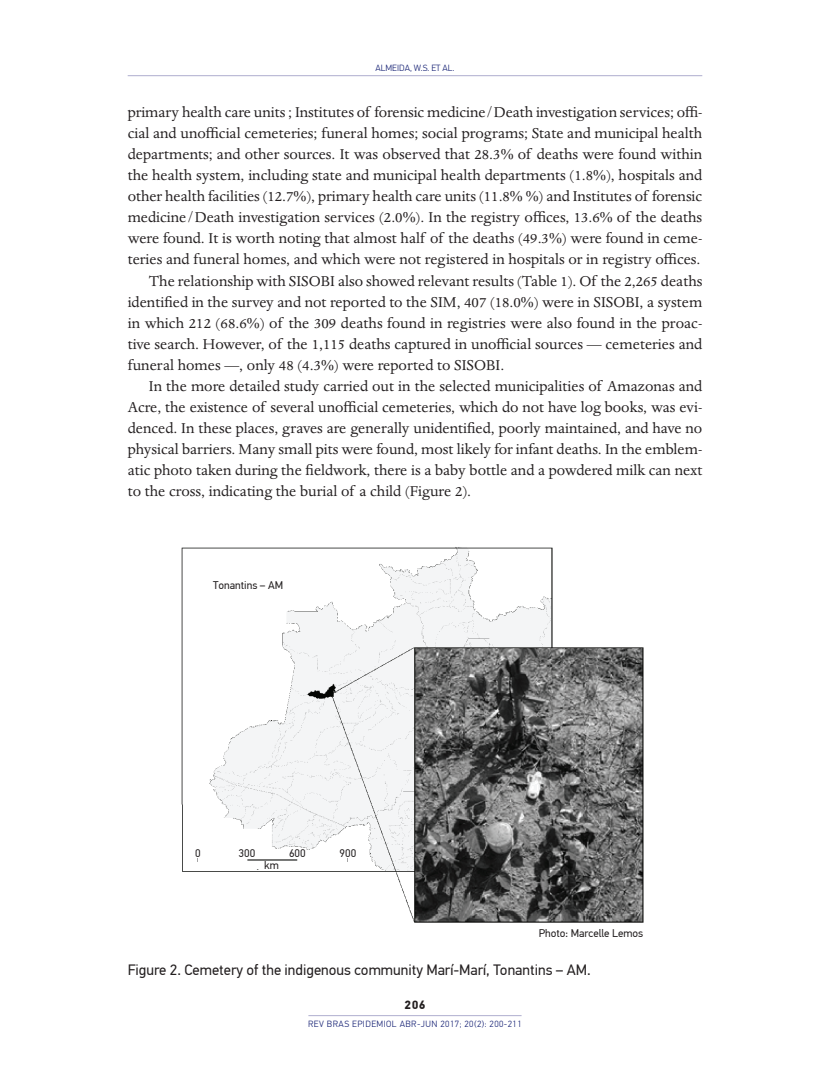
<style>
.page{position:relative;width:830px;height:1085px;background:#fff}
.page>*{position:absolute;margin:0;border:0;box-sizing:border-box;transform-origin:0 0}
.RBE_texto{font:16.5px/21px "Dante MT Std";color:#231f20;text-align:justify}
.RBE_título_tab_fig{font:15px "PF Din Text Pro";color:#231f20}
.t1{font:700 12px "PF Din Text Pro";color:#231f20}
.t2{font:11.1px "PF Din Text Pro";color:#231f20}
.t3{font:300 9px "PF Din Text Pro";letter-spacing:.05em;color:#1b2677}
.t4{font:300 9px "PF Din Text Pro";color:#1b2677}
</style>
<div class="page">
<hr style="left:128px;top:75px;width:574px;height:1px;background:#afaecf">
<hr style="left:308px;top:1015px;width:213px;height:1px;background:#afaecf">
<img style="left:181px;top:547px;width:463px;height:376px">
<div style="left:195px;top:850px;width:160px;height:7px;background:#fff"></div>
<div style="left:191px;top:573px;width:118px;height:21px;background:#fff"></div>
<div style="left:249px;top:862px;width:45px;height:6px;background:#fff"></div>
<p class="t4" style="left:375px;top:63px;width:81px">ALMEIDA, W.S. ET AL.</p>
<p class="RBE_texto" style="left:128px;top:102px;width:576px">primary health care units ; Institutes of forensic medicine/Death investigation services; offi&shy;cial and unofficial cemeteries; funeral homes; social programs; State and municipal health departments; and other sources. It was observed that 28.3% of deaths were found within the health system, including state and municipal health departments (1.8%), hospitals and other health facilities (12.7%), primary health care units (11.8% %) and Institutes of forensic medicine/Death investigation services (2.0%). In the registry offices, 13.6% of the deaths were found. It is worth noting that almost half of the deaths (49.3%) were found in ceme&shy;teries and funeral homes, and which were not registered in hospitals or in registry offices.</p>
<p class="RBE_texto" style="left:128px;top:270px;width:576px;text-indent:21px">The relationship with SISOBI also showed relevant results (Table 1). Of the 2,265 deaths identified in the survey and not reported to the SIM, 407 (18.0%) were in SISOBI, a system in which 212 (68.6%) of the 309 deaths found in registries were also found in the proac&shy;tive search. However, of the 1,115 deaths captured in unofficial sources — cemeteries and funeral homes —, only 48 (4.3%) were reported to SISOBI.</p>
<p class="RBE_texto" style="left:128px;top:375px;width:576px;text-indent:21px">In the more detailed study carried out in the selected municipalities of Amazonas and Acre, the existence of several unofficial cemeteries, which do not have log books, was evi&shy;denced. In these places, graves are generally unidentified, poorly maintained, and have no physical barriers. Many small pits were found, most likely for infant deaths. In the emblem&shy;atic photo taken during the fieldwork, there is a baby bottle and a powdered milk can next to the cross, indicating the burial of a child (Figure 2).</p>
<p class="t2" style="left:213px;top:578px;width:71px">Tonantins – AM</p>
<p class="t2" style="left:195px;top:846px;width:7px">0</p>
<p class="t2" style="left:238px;top:846px;width:18px">300</p>
<p class="t2" style="left:289px;top:846px;width:18px">600</p>
<p class="t2" style="left:339px;top:846px;width:18px">900</p>
<p class="t2" style="left:264px;top:858px;width:16px">km</p>
<p class="t2" style="left:538px;top:926px;width:106px">Photo: Marcelle Lemos</p>
<p class="RBE_título_tab_fig" style="left:128px;top:960px;width:464px">Figure 2. Cemetery of the indigenous community Marí-Marí, Tonantins – AM.</p>
<p class="t1" style="left:404px;top:997px;width:22px">206</p>
<p class="t3" style="left:308px;top:1018px;width:215px">REV BRAS EPIDEMIOL ABR-JUN 2017; 20(2): 200-211</p>
</div>
